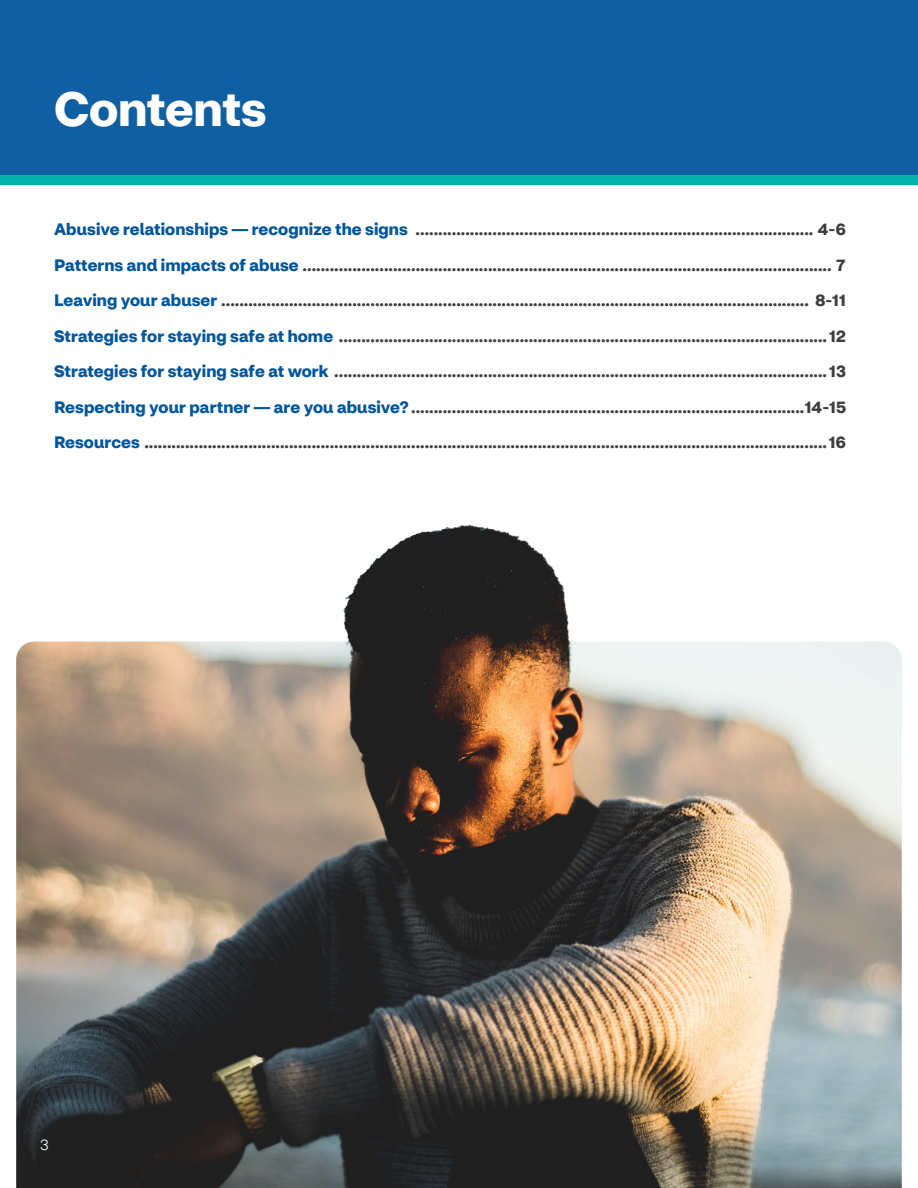
<style>
.page{position:relative;width:918px;height:1188px;background:#fff}
.page>*{position:absolute;margin:0;border:0;box-sizing:border-box;transform-origin:0 0}
.t1{font:700 48px "CVS Health Sans";letter-spacing:-.005em;color:#fff}
.t2{font:700 16.5px "CVS Health Sans";letter-spacing:.005em;color:#3e3e3f}
.t3{font:300 15px "CVS Health Sans";color:#fff}
.s1{color:#01559b}
</style>
<div class="page">
<div style="left:0;top:0;width:918px;height:180px;background:#115fa3"></div>
<div style="left:0;top:175px;width:918px;height:10px;background:#00b2a8"></div>
<img style="left:16px;top:642px;width:54px;height:546px">
<img style="left:70px;top:525px;width:832px;height:663px">
<p class="t1" style="left:54px;top:79px;width:214px">Contents</p>
<p class="t2" style="left:54px;top:219px;width:794px"><span class="s1">Abusive relationships — recognize the signs</span> ........................................................................................ 4-6</p>
<p class="t2" style="left:54px;top:255px;width:794px"><span class="s1">Patterns and impacts of abuse</span> ..................................................................................................................... 7</p>
<p class="t2" style="left:54px;top:290px;width:794px"><span class="s1">Leaving your abuser</span> .................................................................................................................................. 8-11</p>
<p class="t2" style="left:54px;top:326px;width:794px"><span class="s1">Strategies for staying safe at home</span> ............................................................................................................ 12</p>
<p class="t2" style="left:54px;top:361px;width:793px"><span class="s1">Strategies for staying safe at work</span> ............................................................................................................. 13</p>
<p class="t2" style="left:54px;top:396px;width:794px"><span class="s1">Respecting your partner — are you abusive?</span> .......................................................................................14-15</p>
<p class="t2" style="left:54px;top:432px;width:794px"><span class="s1">Resources</span> .......................................................................................................................................................16</p>
<p class="t3" style="left:40px;top:1136px;width:10px">3</p>
</div>
